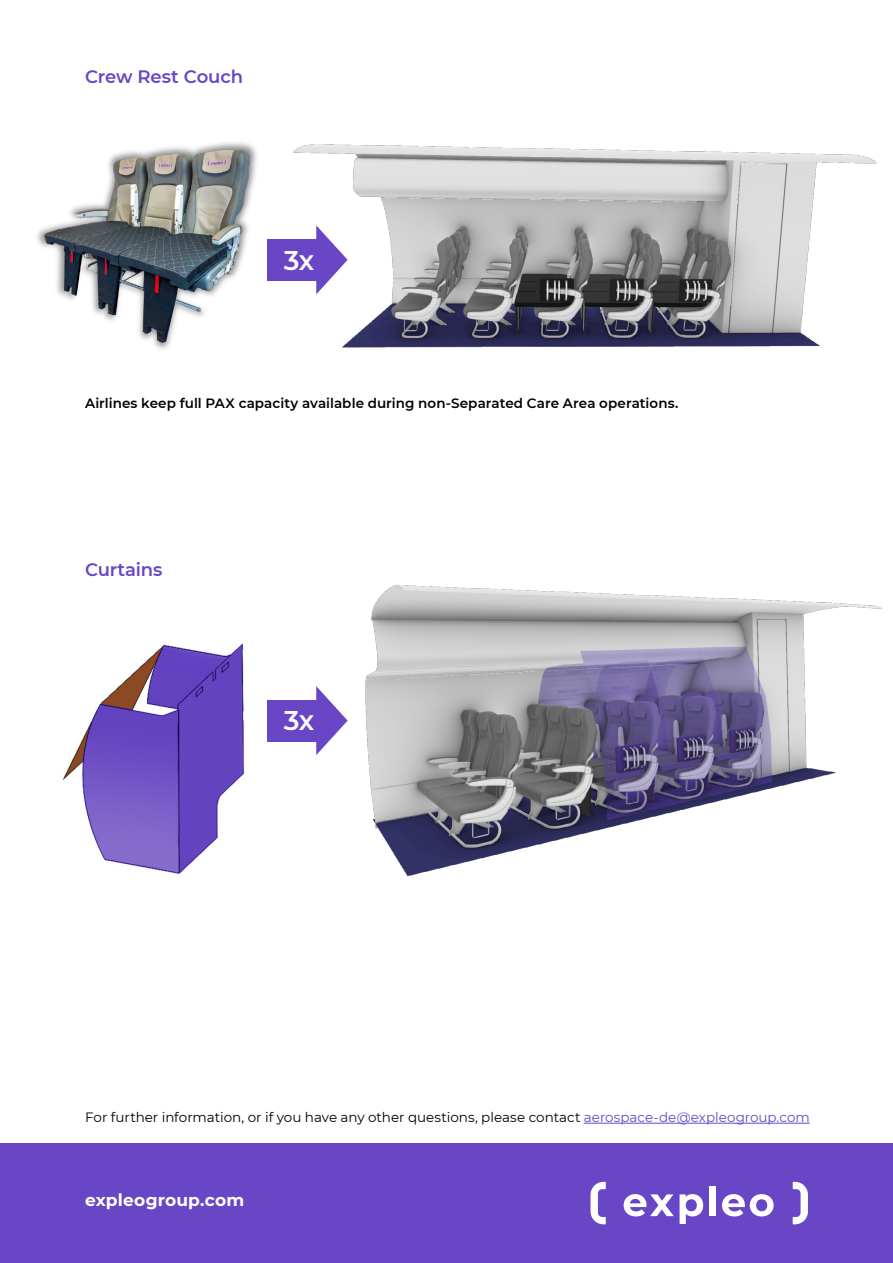
<style>
.page{position:relative;width:893px;height:1263px;background:#fff}
.page>*{position:absolute;margin:0;border:0;box-sizing:border-box;transform-origin:0 0}
.t1{font:600 27px "Montserrat";color:#fff}
.t2{font:600 18px "Montserrat";letter-spacing:-.01em;color:#6846c6}
.t3{font:700 16.95px "Montserrat";letter-spacing:.01em;color:#fff}
.t4{font:13.5px "Montserrat";color:#000}
.t5{font:600 13.5px "Montserrat";letter-spacing:.005em;color:#000}
.s1{color:#6846c6}
</style>
<div class="page">
<img style="left:62px;top:643px;width:238px;height:231px">
<img style="left:285px;top:144px;width:592px;height:204px">
<div style="left:0;top:1143px;width:893px;height:120px;background:#6846c6"></div>
<svg style="left:590px;top:1182px;width:16px;height:42px"></svg>
<svg style="left:793px;top:1182px;width:15px;height:42px"></svg>
<svg style="left:624px;top:1194px;width:50px;height:22px"></svg>
<svg style="left:680px;top:1194px;width:23px;height:30px"></svg>
<div style="left:710px;top:1186px;width:6px;height:30px;background:#fff"></div>
<svg style="left:722px;top:1194px;width:52px;height:22px"></svg>
<hr style="left:584px;top:1123px;width:226px;height:1px;background:#6846c6">
<img style="left:37px;top:142px;width:220px;height:208px">
<div style="left:267px;top:239px;width:59px;height:41px;background:#6846c6"></div>
<svg style="left:316px;top:225px;width:32px;height:69px"></svg>
<div style="left:267px;top:700px;width:59px;height:41px;background:#6846c6"></div>
<img style="left:300px;top:585px;width:583px;height:292px">
<h2 class="t2" style="left:85px;top:63px;width:160px">Crew Rest Couch</h2>
<h1 class="t1" style="left:284px;top:241px;width:32px">3x</h1>
<p class="t5" style="left:85px;top:394px;width:595px">Airlines keep full PAX capacity available during non-Separated Care Area operations.</p>
<h2 class="t2" style="left:85px;top:557px;width:79px">Curtains</h2>
<h1 class="t1" style="left:284px;top:702px;width:32px">3x</h1>
<p class="t4" style="left:85px;top:1108px;width:726px">For further information, or if you have any other questions, please contact <span class="s1">aerospace-de@expleogroup.com</span></p>
<p class="t3" style="left:85px;top:1188px;width:161px">expleogroup.com</p>
</div>
